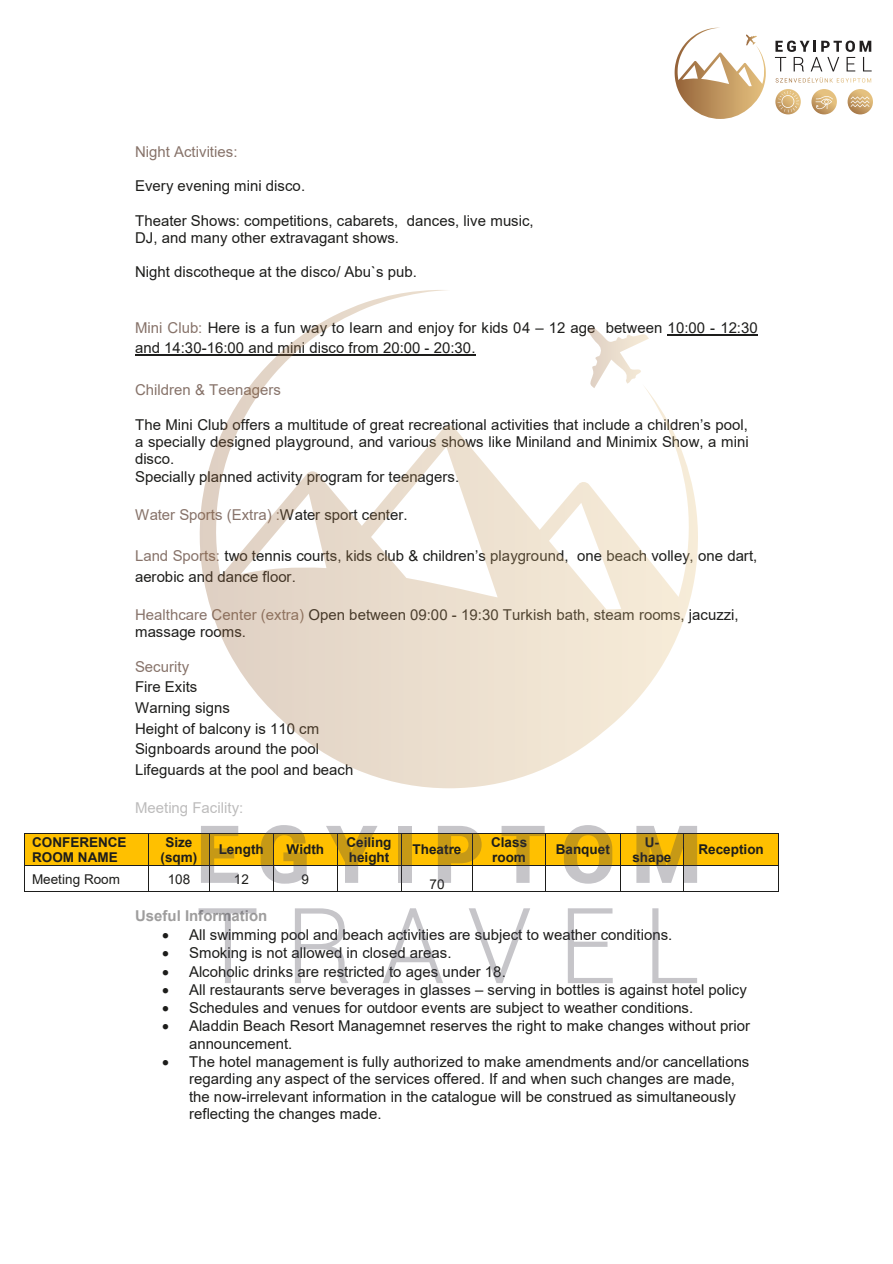
<style>
.page{position:relative;width:893px;height:1264px;background:#fff}
.page>*{position:absolute;margin:0;border:0;box-sizing:border-box;transform-origin:0 0}
.t1{font:15px/17.2px "Arial";color:#1d1d1b}
.t2{font:15px "Arial";color:#87736a}
.t3{font:700 15px "Arial";color:#9e9d9d}
.t4{font:15px "Arial";color:#bdbcbc}
.t5{font:700 13.5px/15.6px "Arial";color:#1d1d1b}
.t6{font:13.5px "Arial";letter-spacing:.005em;color:#1d1d1b}
.s1{color:#87736a}
.s2{color:#1d1d1b}
</style>
<div class="page">
<hr style="left:667px;top:334px;width:91px;height:1px;background:#1d1d1b">
<hr style="left:135px;top:355px;width:340px;height:1px;background:#1d1d1b">
<div style="left:24px;top:834px;width:124px;height:31px;background:#ffc000"></div>
<div style="left:149px;top:834px;width:60px;height:31px;background:#ffc000"></div>
<div style="left:210px;top:834px;width:63px;height:31px;background:#ffc000"></div>
<div style="left:274px;top:834px;width:63px;height:31px;background:#ffc000"></div>
<div style="left:338px;top:834px;width:63px;height:31px;background:#ffc000"></div>
<div style="left:401px;top:834px;width:71px;height:31px;background:#ffc000"></div>
<div style="left:481px;top:834px;width:56px;height:15px;background:#ffc000"></div>
<div style="left:481px;top:849px;width:56px;height:16px;background:#ffc000"></div>
<div style="left:546px;top:834px;width:73px;height:31px;background:#ffc000"></div>
<div style="left:620px;top:834px;width:63px;height:31px;background:#ffc000"></div>
<div style="left:684px;top:834px;width:94px;height:31px;background:#ffc000"></div>
<hr style="left:24px;top:833px;width:124px;height:1px;background:#1d1d1b">
<hr style="left:149px;top:833px;width:60px;height:1px;background:#1d1d1b">
<hr style="left:210px;top:833px;width:63px;height:1px;background:#1d1d1b">
<hr style="left:274px;top:833px;width:63px;height:1px;background:#1d1d1b">
<hr style="left:338px;top:833px;width:63px;height:1px;background:#1d1d1b">
<hr style="left:401px;top:833px;width:71px;height:1px;background:#1d1d1b">
<hr style="left:473px;top:833px;width:72px;height:1px;background:#1d1d1b">
<hr style="left:546px;top:833px;width:73px;height:1px;background:#1d1d1b">
<hr style="left:620px;top:833px;width:63px;height:1px;background:#1d1d1b">
<hr style="left:684px;top:833px;width:94px;height:1px;background:#1d1d1b">
<hr style="left:24px;top:834px;width:1px;height:31px;background:#1d1d1b">
<hr style="left:148px;top:834px;width:1px;height:31px;background:#1d1d1b">
<hr style="left:619px;top:834px;width:1px;height:31px;background:#1d1d1b">
<hr style="left:778px;top:834px;width:1px;height:31px;background:#1d1d1b">
<hr style="left:24px;top:865px;width:124px;height:1px;background:#1d1d1b">
<hr style="left:149px;top:865px;width:60px;height:1px;background:#1d1d1b">
<hr style="left:210px;top:865px;width:63px;height:1px;background:#1d1d1b">
<hr style="left:274px;top:865px;width:63px;height:1px;background:#1d1d1b">
<hr style="left:338px;top:865px;width:63px;height:1px;background:#1d1d1b">
<hr style="left:401px;top:865px;width:71px;height:1px;background:#1d1d1b">
<hr style="left:473px;top:865px;width:72px;height:1px;background:#1d1d1b">
<hr style="left:546px;top:865px;width:73px;height:1px;background:#1d1d1b">
<hr style="left:620px;top:865px;width:63px;height:1px;background:#1d1d1b">
<hr style="left:684px;top:865px;width:94px;height:1px;background:#1d1d1b">
<svg style="left:24px;top:866px;width:1px;height:25px"></svg>
<hr style="left:24px;top:891px;width:124px;height:1px;background:#1d1d1b">
<svg style="left:148px;top:865px;width:1px;height:27px"></svg>
<hr style="left:149px;top:891px;width:60px;height:1px;background:#1d1d1b">
<hr style="left:210px;top:891px;width:63px;height:1px;background:#1d1d1b">
<hr style="left:274px;top:891px;width:63px;height:1px;background:#1d1d1b">
<hr style="left:338px;top:891px;width:63px;height:1px;background:#1d1d1b">
<hr style="left:401px;top:891px;width:71px;height:1px;background:#1d1d1b">
<hr style="left:473px;top:891px;width:72px;height:1px;background:#1d1d1b">
<hr style="left:546px;top:891px;width:73px;height:1px;background:#1d1d1b">
<hr style="left:620px;top:891px;width:63px;height:1px;background:#1d1d1b">
<hr style="left:684px;top:891px;width:94px;height:1px;background:#1d1d1b">
<svg style="left:778px;top:865px;width:1px;height:27px"></svg>
<svg style="left:201px;top:826px;width:37px;height:66px"></svg>
<svg style="left:260px;top:825px;width:47px;height:67px"></svg>
<svg style="left:326px;top:826px;width:51px;height:66px"></svg>
<svg style="left:398px;top:826px;width:14px;height:56px"></svg>
<svg style="left:438px;top:826px;width:43px;height:66px"></svg>
<svg style="left:501px;top:826px;width:45px;height:66px"></svg>
<svg style="left:564px;top:825px;width:48px;height:58px"></svg>
<svg style="left:636px;top:826px;width:61px;height:66px"></svg>
<svg style="left:198px;top:908px;width:58px;height:74px"></svg>
<svg style="left:295px;top:908px;width:53px;height:74px"></svg>
<svg style="left:383px;top:908px;width:60px;height:74px"></svg>
<svg style="left:469px;top:908px;width:61px;height:74px"></svg>
<svg style="left:567px;top:908px;width:45px;height:74px"></svg>
<svg style="left:652px;top:908px;width:45px;height:74px"></svg>
<svg style="left:200px;top:290px;width:498px;height:498px"></svg>
<svg style="left:674px;top:28px;width:91px;height:91px"></svg>
<svg style="left:774px;top:41px;width:97px;height:30px"></svg>
<svg style="left:775px;top:77px;width:96px;height:6px"></svg>
<svg style="left:811px;top:89px;width:25px;height:25px"></svg>
<svg style="left:847px;top:89px;width:25px;height:25px"></svg>
<svg style="left:775px;top:89px;width:25px;height:25px"></svg>
<p class="t2" style="left:135px;top:141px;width:104px">Night Activities:</p>
<p class="t1" style="left:135px;top:177px;width:171px">Every evening mini disco.</p>
<p class="t1" style="left:135px;top:211px;width:400px">Theater Shows: competitions, cabarets, dances, live music,<br>DJ, and many other extravagant shows.</p>
<p class="t1" style="left:135px;top:263px;width:283px">Night discotheque at the disco/ Abu`s pub.</p>
<p class="t1" style="left:135px;top:317px;width:624px;line-height:20.7px"><span class="s1">Mini Club:</span> Here is a fun way to learn and enjoy for kids 04 – 12 age between 10:00 - 12:30 and 14:30-16:00 and mini disco from 20:00 - 20:30.</p>
<p class="t2" style="left:135px;top:379px;width:147px">Children &amp; Teenagers</p>
<p class="t1" style="left:135px;top:415px;width:615px">The Mini Club offers a multitude of great recreational activities that include a children’s pool, a specially designed playground, and various shows like Miniland and Minimix Show, a mini disco.<br>Specially planned activity program for teenagers.</p>
<p class="t2" style="left:135px;top:504px;width:274px">Water Sports (Extra) :<span class="s2">Water sport center.</span></p>
<p class="t1" style="left:135px;top:545px;width:623px;line-height:20.7px"><span class="s1">Land Sports:</span> two tennis courts, kids club &amp; children’s playground, one beach volley, one dart, aerobic and dance floor.</p>
<p class="t1" style="left:135px;top:605px;width:605px"><span class="s1">Healthcare Center (extra)</span> Open between 09:00 - 19:30 Turkish bath, steam rooms, jacuzzi, massage rooms.</p>
<p class="t2" style="left:135px;top:655px;width:56px">Security</p>
<p class="t1" style="left:135px;top:676px;width:220px;line-height:20.7px">Fire Exits<br>Warning signs<br>Height of balcony is 110 cm<br>Signboards around the pool<br>Lifeguards at the pool and beach</p>
<p class="t4" style="left:135px;top:797px;width:110px">Meeting Facility:</p>
<p class="t5" style="left:32px;top:834px;width:96px">CONFERENCE<br>ROOM NAME</p>
<p class="t5" style="left:160px;top:834px;width:38px;text-align:center">Size (sqm)</p>
<p class="t5" style="left:219px;top:841px;width:47px">Length</p>
<p class="t5" style="left:286px;top:841px;width:39px">Width</p>
<p class="t5" style="left:346px;top:834px;width:47px">Ceiling height</p>
<p class="t5" style="left:412px;top:841px;width:50px">Theatre</p>
<p class="t5" style="left:491px;top:834px;width:38px">Class room</p>
<p class="t5" style="left:555px;top:841px;width:56px">Banquet</p>
<p class="t5" style="left:632px;top:834px;width:41px;text-align:center">U&shy;shape</p>
<p class="t5" style="left:698px;top:841px;width:67px">Reception</p>
<p class="t6" style="left:32px;top:869px;width:89px">Meeting Room</p>
<p class="t6" style="left:168px;top:869px;width:24px">108</p>
<p class="t6" style="left:234px;top:869px;width:17px">12</p>
<p class="t6" style="left:301px;top:869px;width:9px">9</p>
<p class="t6" style="left:429px;top:874px;width:17px">70</p>
<p class="t3" style="left:135px;top:905px;width:134px">Useful Information</p>
<p class="t1" style="left:162px;top:925px;width:511px">• All swimming pool and beach activities are subject to weather conditions.</p>
<p class="t1" style="left:162px;top:944px;width:291px">• Smoking is not allowed in closed areas.</p>
<p class="t1" style="left:162px;top:962px;width:345px">• Alcoholic drinks are restricted to ages under 18.</p>
<p class="t1" style="left:162px;top:980px;width:586px">• All restaurants serve beverages in glasses – serving in bottles is against hotel policy</p>
<p class="t1" style="left:162px;top:998px;width:532px">• Schedules and venues for outdoor events are subject to weather conditions.</p>
<p class="t1" style="left:189px;top:1017px;width:562px;text-indent:-27px">• Aladdin Beach Resort Managemnet reserves the right to make changes without prior announcement.</p>
<p class="t1" style="left:189px;top:1052px;width:561px;text-indent:-27px">• The hotel management is fully authorized to make amendments and/or cancellations regarding any aspect of the services offered. If and when such changes are made, the now-irrelevant information in the catalogue will be construed as simultaneously reflecting the changes made.</p>
</div>
